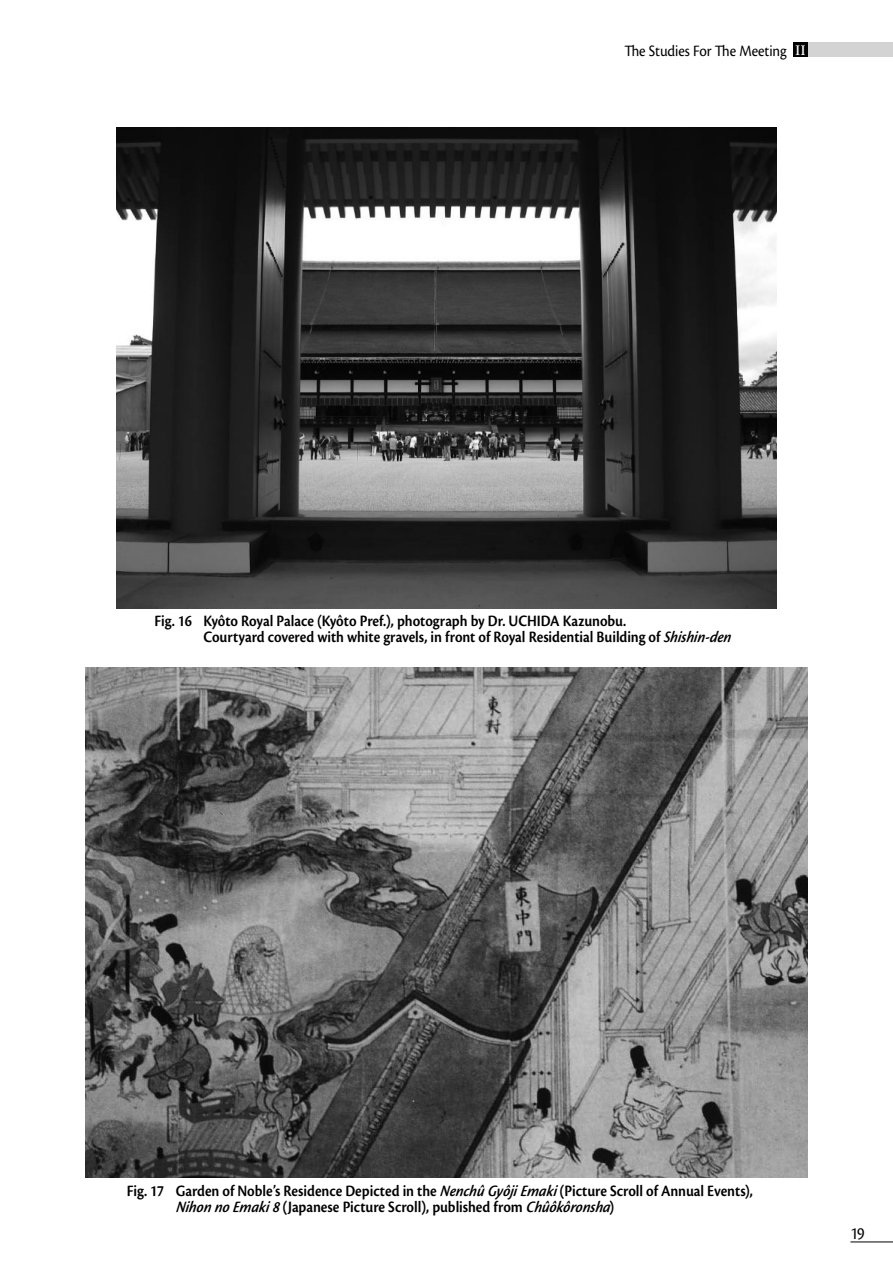
<style>
.page{position:relative;width:893px;height:1263px;background:#fff}
.page>*{position:absolute;margin:0;border:0;box-sizing:border-box;transform-origin:0 0}
.t1{font:18px "Cronos Pro";color:#000;scale:.9 1}
.t2{font:600 16.5px/16.5px "Cronos Pro";letter-spacing:-.005em;color:#000;scale:.9 1}
.t3{font:16.5px "Cronos Pro";letter-spacing:-.005em;color:#000;scale:.9 1}
.t4{font:600 13.5px "Adobe Caslon Pro";color:#fff;scale:.9 1}
.s1{font-style:italic}
</style>
<div class="page">
<div style="left:793px;top:43px;width:15px;height:14px;background:#000"></div>
<hr style="left:850px;top:1242px;width:43px;height:1px;background:#000">
<div style="left:808px;top:43px;width:85px;height:14px;background:#d3d3d4"></div>
<img style="left:117px;top:128px;width:659px;height:480px">
<img style="left:85px;top:668px;width:723px;height:510px">
<p class="t3" style="left:624px;top:42px;width:182px">The Studies For The Meeting</p>
<p class="t4" style="left:796px;top:42px;width:12px">II</p>
<p class="t2" style="left:203px;top:613px;width:591px;text-indent:-49px">Fig. 16 Kyôto Royal Palace (Kyôto Pref.), photograph by Dr. UCHIDA Kazunobu.<br>Courtyard covered with white gravels, in front of Royal Residential Building of <span class="s1">Shishin-den</span></p>
<p class="t2" style="left:176px;top:1182px;width:643px;text-indent:-49px">Fig. 17 Garden of Noble’s Residence Depicted in the <span class="s1">Nenchû GyôjiEmaki</span>(Picture Scroll of Annual Events),<br><span class="s1">Nihon no Emaki8</span> (Japanese Picture Scroll), published from <span class="s1">Chûôkôronsha</span>)</p>
<p class="t1" style="left:850px;top:1223px;width:16px">19</p>
</div>
